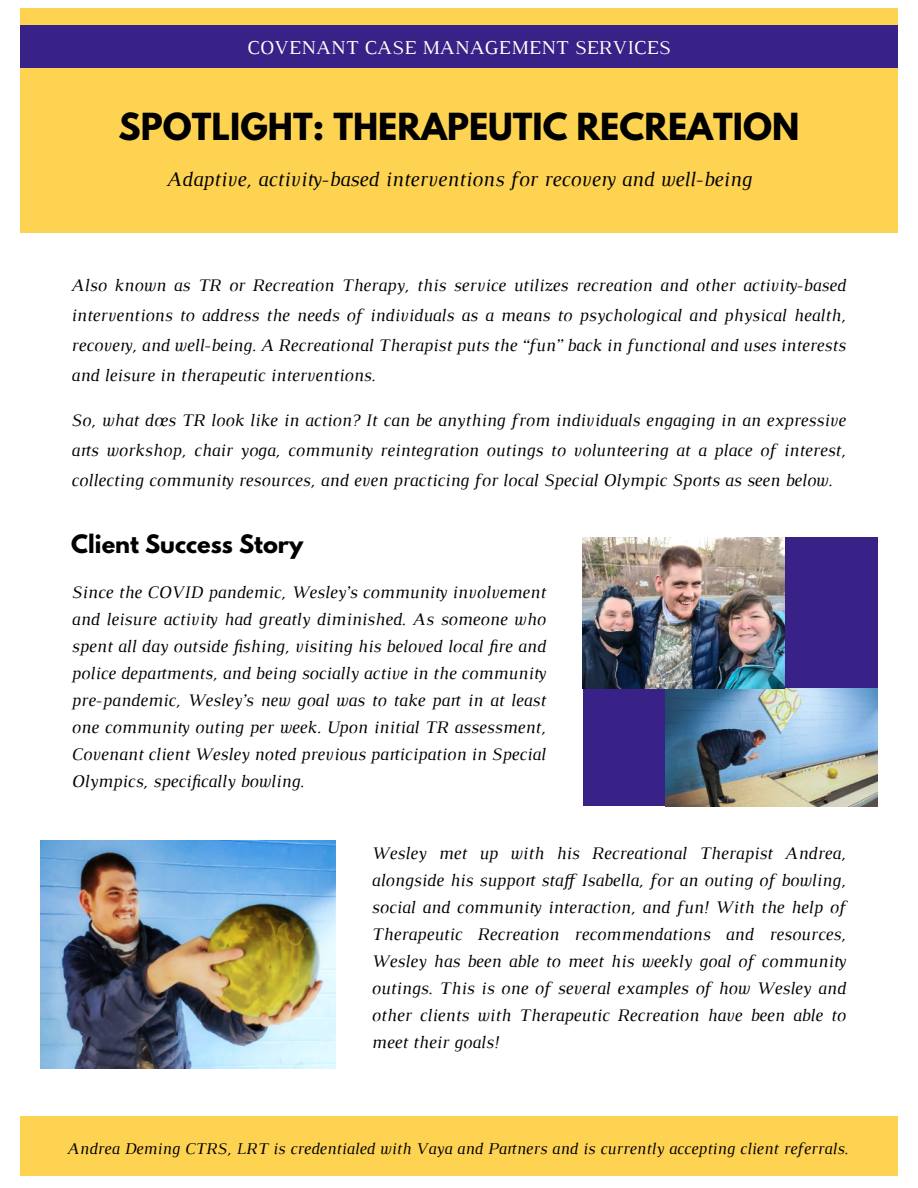
<style>
.page{position:relative;width:918px;height:1188px;background:#fff}
.page>*{position:absolute;margin:0;border:0;box-sizing:border-box;transform-origin:0 0}
.t1{font:700 33px "League Spartan";color:#000}
.t2{font:700 22.5px "League Spartan";color:#000}
.t3{font:italic 21.15px "Luthier";color:#000}
.t4{font:20.1px "Luthier";color:#fff}
.t5{font:italic 18px/27px "Luthier";color:#000;text-align:justify}
.t6{font:italic 16.8px "Luthier";color:#000}
</style>
<div class="page">
<div style="left:20px;top:9px;width:878px;height:224px;background:#fed352"></div>
<div style="left:583px;top:537px;width:295px;height:269px;background:#382287"></div>
<img style="left:41px;top:840px;width:294px;height:228px">
<div style="left:20px;top:25px;width:878px;height:42px;background:#382287"></div>
<div style="left:20px;top:1117px;width:878px;height:59px;background:#fed352"></div>
<img style="left:666px;top:688px;width:212px;height:118px">
<img style="left:583px;top:537px;width:201px;height:151px">
<p class="t4" style="left:247px;top:35px;width:425px">COVENANT CASE MANAGEMENT SERVICES</p>
<h1 class="t1" style="left:119px;top:101px;width:682px">SPOTLIGHT: THERAPEUTIC RECREATION</h1>
<p class="t3" style="left:166px;top:165px;width:587px">Adaptive, activity-based interventions for recovery and well-being</p>
<p class="t5" style="left:71px;top:269px;width:776px;line-height:30px">Also known as TR or Recreation Therapy, this service utilizes recreation and other activity-based interventions to address the needs of individuals as a means to psychological and physical health, recovery, and well-being. A Recreational Therapist puts the “fun” back in functional and uses interests and leisure in therapeutic interventions.</p>
<p class="t5" style="left:71px;top:404px;width:776px;line-height:30px">So, what dœs TR look like in action? It can be anything from individuals engaging in an expressive arts workshop, chair yoga, community reintegration outings to volunteering at a place of interest, collecting community resources, and even practicing for local Special Olympic Sports as seen below.</p>
<p class="t2" style="left:71px;top:527px;width:234px">Client Success Story</p>
<p class="t5" style="left:71px;top:578px;width:476px">Since the COVID pandemic, Wesley’s community involvement and leisure activity had greatly diminished. As someone who spent all day outside fishing, visiting his beloved local fire and police departments, and being socially active in the community pre-pandemic, Wesley’s new goal was to take part in at least one community outing per week. Upon initial TR assessment, Covenant client Wesley noted previous participation in Special Olympics, specifically bowling.</p>
<p class="t5" style="left:371px;top:839px;width:476px">Wesley met up with his Recreational Therapist Andrea, alongside his support staff Isabella, for an outing of bowling, social and community interaction, and fun! With the help of Therapeutic Recreation recommendations and resources, Wesley has been able to meet his weekly goal of community outings. This is one of several examples of how Wesley and other clients with Therapeutic Recreation have been able to meet their goals!</p>
<p class="t6" style="left:67px;top:1138px;width:783px">Andrea Deming CTRS, LRT is credentialed with Vaya and Partners and is currently accepting client referrals.</p>
</div>
